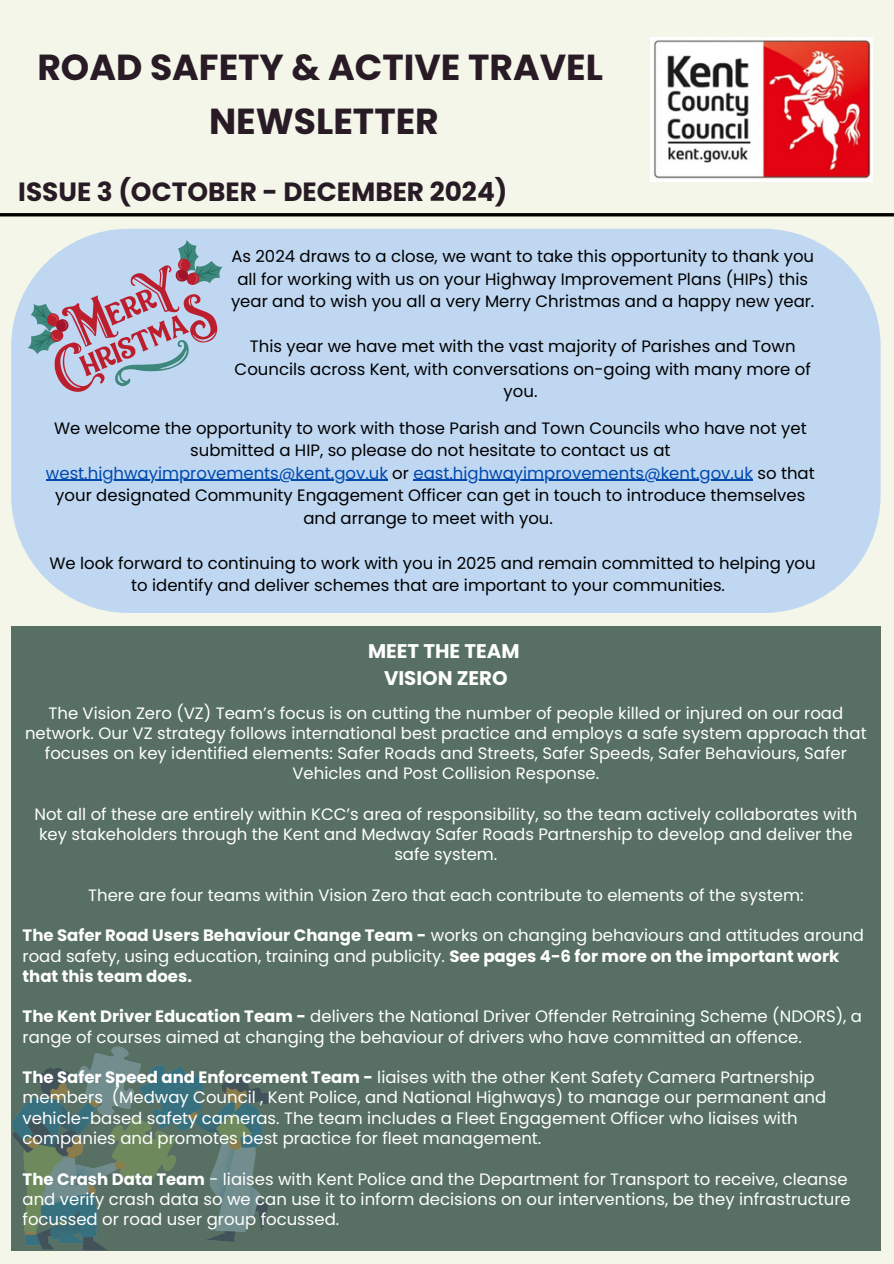
<style>
.page{position:relative;width:894px;height:1264px;background:#fff}
.page>*{position:absolute;margin:0;border:0;box-sizing:border-box;transform-origin:0 0}
.t1{font:700 36.15px/53.8px "Poppins";color:#291b25;text-align:center}
.t2{font:700 26.4px "Poppins";color:#291b25}
.t3{font:700 19.8px/27px "Poppins";color:#fff;text-align:center}
.t4{font:16.5px/20.2px "Poppins";color:#fff}
.t5{font:16.5px/22.5px "Poppins";color:#000;text-align:center}
.t6{font:700 16.5px/20.2px "Poppins";color:#fff}
.t7{font:16.5px "Poppins";color:#004aad}
.s1{color:#000}
.s2{font-weight:400}
.s3{font-weight:700}
</style>
<div class="page">
<div style="left:0;top:0;width:893px;height:1263px;background:#f3f6e9"></div>
<div style="left:11px;top:626px;width:869px;height:624px;background:#577063"></div>
<div style="left:11px;top:229px;width:869px;height:384px;background:#c0d7f2;border-radius:117px"></div>
<hr style="left:0;top:213px;width:893px;height:3px;background:#000">
<img style="left:650px;top:37px;width:222px;height:144px">
<svg style="left:12px;top:1046px;width:259px;height:204px"></svg>
<svg style="left:23px;top:236px;width:200px;height:156px"></svg>
<hr style="left:46px;top:480px;width:342px;height:1px;background:#004aad">
<hr style="left:413px;top:480px;width:339px;height:1px;background:#004aad">
<h1 class="t1" style="left:37px;top:40px;width:567px">ROAD SAFETY &amp; ACTIVE TRAVEL<br>NEWSLETTER</h1>
<h2 class="t2" style="left:18px;top:173px;width:490px">ISSUE 3 (OCTOBER - DECEMBER 2024)</h2>
<p class="t5" style="left:231px;top:245px;width:584px">As 2024 draws to a close, we want to take this opportunity to thank you all for working with us on your Highway Improvement Plans (HIPs) this year and to wish you all a very Merry Christmas and a happy new year.</p>
<p class="t5" style="left:234px;top:335px;width:577px">This year we have met with the vast majority of Parishes and Town<br>Councils across Kent, with conversations on-going with many more of you.</p>
<p class="t5" style="left:54px;top:416px;width:754px">We welcome the opportunity to work with those Parish and Town Councils who have not yet submitted a HIP, so please do not hesitate to contact us at</p>
<p class="t7" style="left:46px;top:461px;width:770px">west.highwayimprovements@kent.gov.uk <span class="s1">or</span> east.highwayimprovements@kent.gov.uk <span class="s1">so that</span></p>
<p class="t5" style="left:55px;top:484px;width:751px">your designated Community Engagement Officer can get in touch to introduce themselves and arrange to meet with you.</p>
<p class="t5" style="left:49px;top:551px;width:767px">We look forward to continuing to work with you in 2025 and remain committed to helping you to identify and deliver schemes that are important to your communities.</p>
<p class="t3" style="left:368px;top:638px;width:153px">MEET THE TEAM<br>VISION ZERO</p>
<p class="t4" style="left:25px;top:702px;width:842px;text-align:center">The Vision Zero (VZ) Team’s focus is on cutting the number of people killed or injured on our road network. Our VZ strategy follows international best practice and employs a safe system approach that focuses on key identified elements: Safer Roads and Streets, Safer Speeds, Safer Behaviours, Safer Vehicles and Post Collision Response.</p>
<h3 class="t4" style="left:34px;top:804px;width:824px;text-align:center">Not all of these are entirely within KCC’s area of responsibility, so the team actively collaborates with key stakeholders through the Kent and Medway Safer Roads Partnership to develop and deliver the safe system.</h3>
<p class="t4" style="left:88px;top:885px;width:716px">There are four teams within Vision Zero that each contribute to elements of the system:</p>
<p class="t6" style="left:23px;top:925px;width:842px">The Safer Road Users Behaviour Change Team - <span class="s2">works on changing behaviours and attitudes around road safety, using education, training and publicity.</span> See pages 4-6 for more on the important work that this team does.</p>
<p class="t4" style="left:23px;top:1006px;width:840px"><span class="s3">The Kent Driver Education Team -</span> delivers the National Driver Offender Retraining Scheme (NDORS), a range of courses aimed at changing the behaviour of drivers who have committed an offence.</p>
<p class="t4" style="left:23px;top:1067px;width:805px"><span class="s3">The Safer Speed and Enforcement Team -</span> liaises with the other Kent Safety Camera Partnership members (Medway Council , Kent Police, and National Highways) to manage our permanent and vehicle-based safety cameras. The team includes a Fleet Engagement Officer who liaises with companies and promotes best practice for fleet management.</p>
<p class="t4" style="left:23px;top:1168px;width:829px"><span class="s3">The Crash Data Team</span> - liaises with Kent Police and the Department for Transport to receive, cleanse and verify crash data so we can use it to inform decisions on our interventions, be they infrastructure focussed or road user group focussed.</p>
</div>
